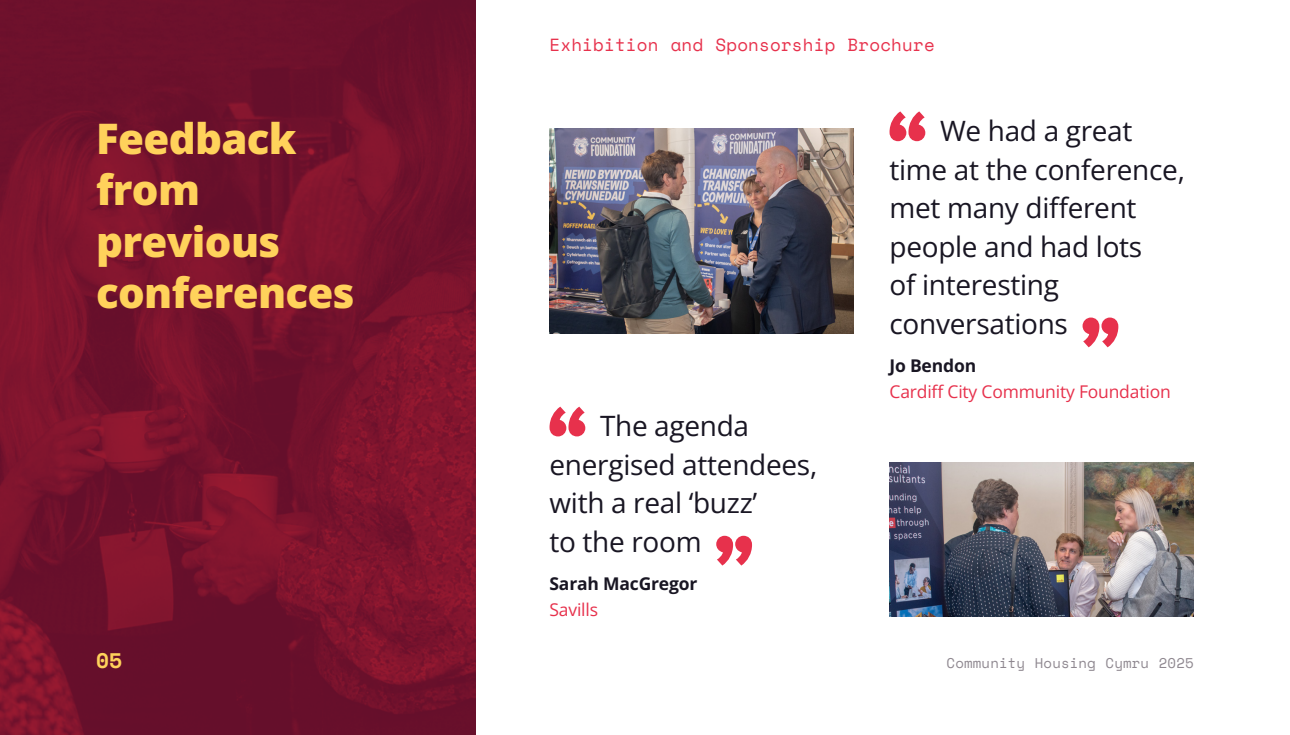
<style>
.page{position:relative;width:1290px;height:735px;background:#fff}
.page>*{position:absolute;margin:0;border:0;box-sizing:border-box;transform-origin:0 0}
.Heading_3{font:800 42px/51.3px "Open Sans";letter-spacing:-.015em;color:#ffd25b}
.Big_Pull_Quotes{font:28px/38.5px "Open Sans";letter-spacing:-.01em;color:#191623}
.t1{font:700 21px "Space Mono";color:#ffd25b}
.Big_Pull_Quotes-2{font:17.5px "Open Sans";letter-spacing:-.01em;color:#e7314c}
.t2{font:17.5px "Space Mono";letter-spacing:.01em;color:#e7314c}
.Big_Pull_Quotes-3{font:700 17.5px "Open Sans";letter-spacing:-.01em;color:#191623}
.t3{font:14px "Space Mono";letter-spacing:.01em;color:#8f8890}
</style>
<div class="page">
<img style="left:0;top:0;width:475px;height:734px">
<svg style="left:549px;top:406px;width:36px;height:30px"></svg>
<svg style="left:716px;top:535px;width:36px;height:30px"></svg>
<svg style="left:889px;top:111px;width:36px;height:30px"></svg>
<svg style="left:1082px;top:317px;width:36px;height:30px"></svg>
<img style="left:889px;top:462px;width:305px;height:153px">
<img style="left:549px;top:128px;width:305px;height:205px">
<p class="Heading_3" style="left:96px;top:112px;width:260px">Feedback from previous conferences</p>
<p class="t2" style="left:549px;top:32px;width:387px">Exhibition and Sponsorship Brochure</p>
<p class="Big_Pull_Quotes" style="left:549px;top:406px;width:269px;text-indent:50px">The agenda energised attendees, with a real ‘buzz’</p>
<p class="Big_Pull_Quotes" style="left:549px;top:521px;width:154px">to the room</p>
<p class="Big_Pull_Quotes-3" style="left:549px;top:571px;width:149px">Sarah MacGregor</p>
<p class="Big_Pull_Quotes-2" style="left:549px;top:597px;width:50px">Savills</p>
<p class="Big_Pull_Quotes" style="left:889px;top:111px;width:297px;text-indent:50px">We had a great time at the conference, met many different people and had lots</p>
<p class="Big_Pull_Quotes" style="left:889px;top:265px;width:180px">of interesting conversations</p>
<p class="Big_Pull_Quotes-3" style="left:889px;top:353px;width:88px">Jo Bendon</p>
<p class="Big_Pull_Quotes-2" style="left:889px;top:379px;width:283px">Cardiff City Community Foundation</p>
<p class="t1" style="left:96px;top:643px;width:27px">05</p>
<p class="t3" style="left:946px;top:651px;width:249px">Community Housing Cymru 2025</p>
</div>
